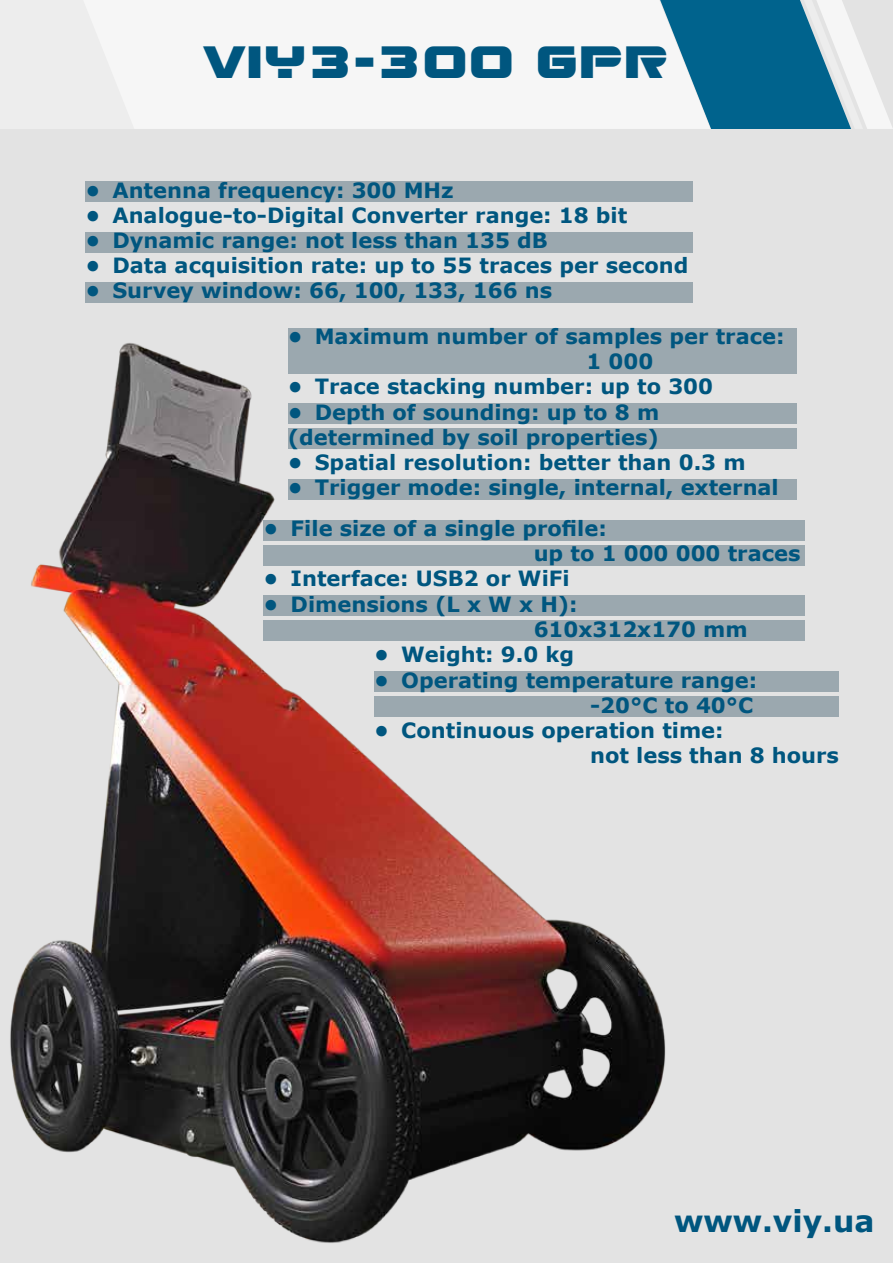
<style>
.page{position:relative;width:893px;height:1263px;background:#e3e3e3}
.page>*{position:absolute;margin:0;border:0;box-sizing:border-box;transform-origin:0 0}
.t1{font:45px "Aksent Normal";color:#00567f}
.t2{font:700 30px "Verdana";color:#00567f}
.t3{font:700 21px/25.2px "Verdana";color:#00567f}
</style>
<div class="page">
<div style="left:134px;top:0;width:526px;height:129px;background:#f6f6f6"></div>
<div style="left:83px;top:0;width:51px;height:128px;background:#f0f0f0"></div>
<svg style="left:660px;top:0;width:233px;height:129px"></svg>
<img style="left:10px;top:252px;width:693px;height:991px">
<div style="left:85px;top:181px;width:608px;height:21px;background:#9ba8af"></div>
<div style="left:85px;top:232px;width:608px;height:20px;background:#9ba8af"></div>
<div style="left:85px;top:282px;width:608px;height:21px;background:#9ba8af"></div>
<div style="left:288px;top:328px;width:509px;height:46px;background:#9ba8af"></div>
<div style="left:288px;top:404px;width:509px;height:20px;background:#9ba8af"></div>
<div style="left:288px;top:429px;width:509px;height:20px;background:#9ba8af"></div>
<div style="left:288px;top:479px;width:509px;height:21px;background:#9ba8af"></div>
<div style="left:264px;top:520px;width:541px;height:20px;background:#9ba8af"></div>
<div style="left:264px;top:545px;width:541px;height:20px;background:#9ba8af"></div>
<div style="left:264px;top:595px;width:541px;height:21px;background:#9ba8af"></div>
<div style="left:264px;top:621px;width:541px;height:20px;background:#9ba8af"></div>
<div style="left:374px;top:671px;width:465px;height:21px;background:#9ba8af"></div>
<div style="left:374px;top:697px;width:465px;height:20px;background:#9ba8af"></div>
<h1 class="t1" style="left:203px;top:36px;width:468px">VIY3-300 GPR</h1>
<p class="t3" style="left:85px;top:177px;width:370px">• Antenna frequency: 300 MHz</p>
<p class="t3" style="left:85px;top:202px;width:543px">• Analogue-to-Digital Converter range: 18 bit</p>
<p class="t3" style="left:85px;top:227px;width:464px">• Dynamic range: not less than 135 dB</p>
<p class="t3" style="left:85px;top:252px;width:605px">• Data acquisition rate: up to 55 traces per second</p>
<p class="t3" style="left:85px;top:278px;width:468px">• Survey window: 66, 100, 133, 166 ns</p>
<p class="t3" style="left:586px;top:323px;width:200px;text-indent:-299px">• Maximum number of samples per trace:<br>1 000</p>
<p class="t3" style="left:288px;top:374px;width:427px">• Trace stacking number: up to 300</p>
<p class="t3" style="left:288px;top:399px;width:373px">• Depth of sounding: up to 8 m (determined by soil properties)</p>
<p class="t3" style="left:288px;top:449px;width:459px">• Spatial resolution: better than 0.3 m</p>
<p class="t3" style="left:288px;top:474px;width:493px">• Trigger mode: single, internal, external</p>
<p class="t3" style="left:534px;top:515px;width:268px;text-indent:-270px">• File size of a single profile:<br>up to 1 000 000 traces</p>
<p class="t3" style="left:264px;top:566px;width:308px">• Interface: USB2 or WiFi</p>
<p class="t3" style="left:534px;top:591px;width:216px;text-indent:-270px">• Dimensions (L x W x H):<br>610x312x170 mm</p>
<p class="t3" style="left:374px;top:642px;width:202px">• Weight: 9.0 kg</p>
<p class="t3" style="left:374px;top:667px;width:384px;text-align:right">• Operating temperature range: -20°C to 40°C</p>
<p class="t3" style="left:590px;top:717px;width:250px;text-indent:-216px">• Continuous operation time:<br>not less than 8 hours</p>
<h2 class="t2" style="left:674px;top:1200px;width:202px">www.viy.ua</h2>
</div>
